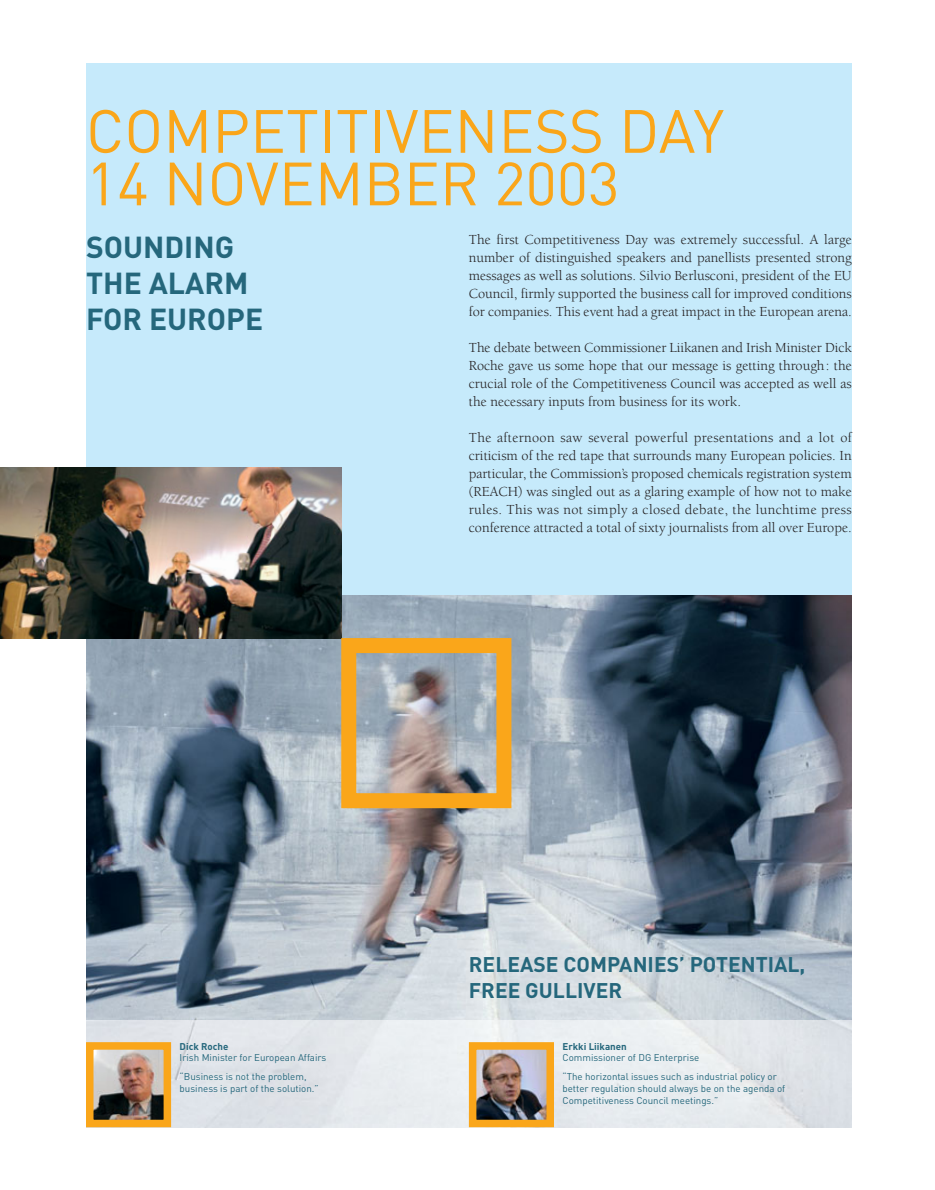
<style>
.page{position:relative;width:935px;height:1190px;background:#fff}
.page>*{position:absolute;margin:0;border:0;box-sizing:border-box;transform-origin:0 0}
.t1{font:60px/52.5px "DIN";color:#faa61a}
.t2{font:700 30px/36px "DIN";color:#25677c}
.t3{font:700 21px/25.2px "DIN";color:#25677c}
.t4{font:14.25px/18px "Berkeley";color:#231f20;text-align:justify}
.t5{font:9.75px/18.9px "DIN";color:#25677c}
.t6{font:700 9.75px "DIN";color:#25677c}
</style>
<div class="page">
<div style="left:86px;top:64px;width:765px;height:956px;background:#c6eafb"></div>
<img style="left:86px;top:595px;width:765px;height:425px">
<div style="left:86px;top:1020px;width:765px;height:107px;background:#e5e9ed"></div>
<img style="left:478px;top:1051px;width:67px;height:67px">
<div style="left:469px;top:1042px;width:85px;height:85px;border:8px solid #faa61a"></div>
<img style="left:95px;top:1051px;width:67px;height:67px">
<div style="left:86px;top:1042px;width:85px;height:85px;border:8px solid #faa61a"></div>
<img style="left:1px;top:468px;width:340px;height:170px">
<div style="left:341px;top:638px;width:170px;height:170px;border:15px solid #faa61a"></div>
<h1 class="t1" style="left:86px;top:112px;width:639px">COMPETITIVENESS DAY<br>14 NOVEMBER 2003</h1>
<h2 class="t2" style="left:86px;top:232px;width:179px">SOUNDING<br>THE ALARM<br>FOR EUROPE</h2>
<p class="t4" style="left:469px;top:232px;width:384px">The first Competitiveness Day was extremely successful. A large number of distinguished speakers and panellists presented strong messages as well as solutions. Silvio Berlusconi, president of the EU Council, firmly supported the business call for improved conditions for companies. This event had a great impact in the European arena.</p>
<p class="t4" style="left:469px;top:340px;width:384px">The debate between Commissioner Liikanen and Irish Minister Dick Roche gave us some hope that our message is getting through: the crucial role of the Competitiveness Council was accepted as well as the necessary inputs from business for its work.</p>
<p class="t4" style="left:469px;top:430px;width:384px">The afternoon saw several powerful presentations and a lot of criticism of the red tape that surrounds many European policies. In particular, the Commission’s proposed chemicals registration system (REACH) was singled out as a glaring example of how not to make rules. This was not simply a closed debate, the lunchtime press conference attracted a total of sixty journalists from all over Europe.</p>
<p class="t6" style="left:180px;top:1043px;width:50px">Dick Roche</p>
<p class="t5" style="left:180px;top:1049px;width:148px">Irish Minister for European Affairs “Business is not the problem,</p>
<p class="t5" style="left:180px;top:1080px;width:141px">business is part of the solution.”</p>
<h3 class="t3" style="left:469px;top:954px;width:338px">RELEASE COMPANIES’ POTENTIAL,<br>FREE GULLIVER</h3>
<p class="t6" style="left:562px;top:1043px;width:66px">Erkki Liikanen</p>
<p class="t5" style="left:562px;top:1049px;width:216px">Commissioner of DG Enterprise<br>“The horizontal issues such as industrial policy or</p>
<p class="t5" style="left:562px;top:1083px;width:224px;line-height:11.7px">better regulation should always be on the agenda of<br>Competitiveness Council meetings.”</p>
</div>
